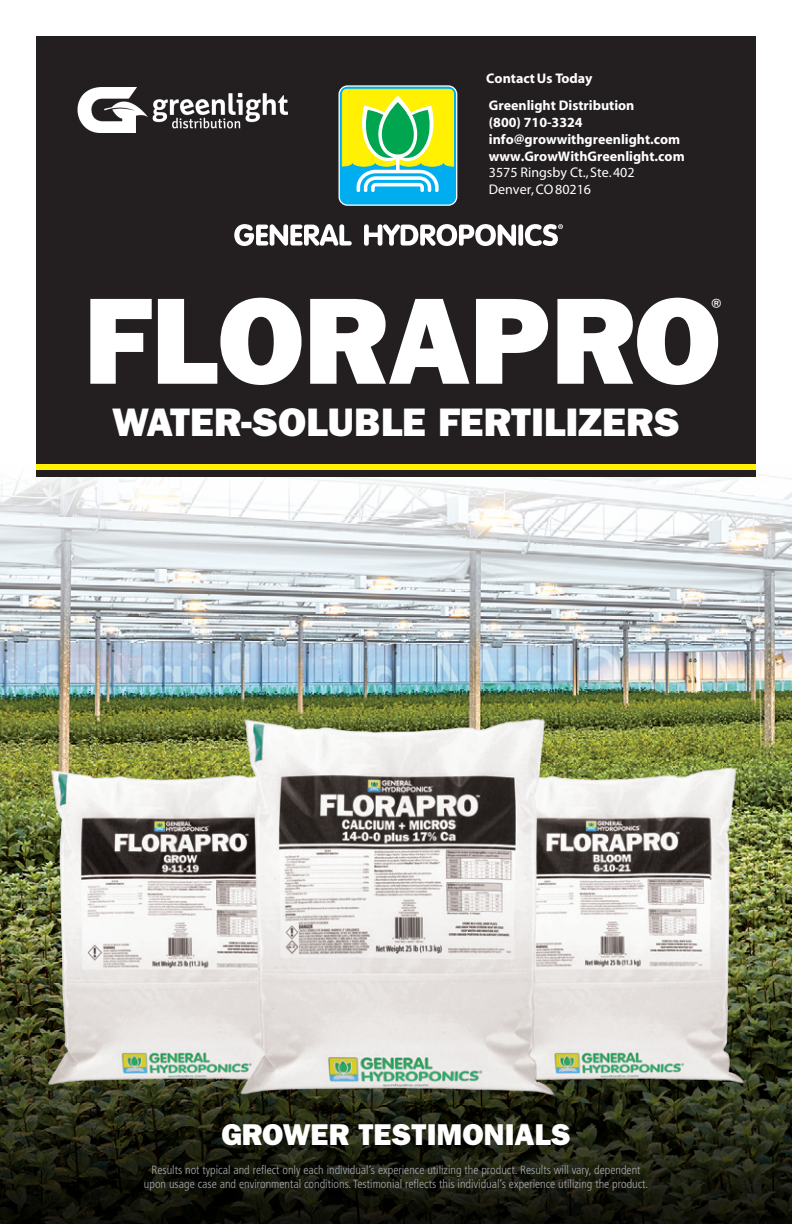
<style>
.page{position:relative;width:792px;height:1224px;background:#fff}
.page>*{position:absolute;margin:0;border:0;box-sizing:border-box;transform-origin:0 0}
.t1{font:800 123.6px "Franklin Gothic";color:#fff}
.t2{font:800 40px "Franklin Gothic";color:#fff}
.t3{font:800 30.2px "Franklin Gothic";color:#fff}
.t4{font:22px "Franklin Gothic";color:#fff}
.t5{font:700 14px/16.8px "Myriad";color:#fff}
.t6{font:14px/16.8px "Myriad";color:#fff}
.t7{font:300 condensed 12px "Frutiger LT Std";color:#a8a9ad}
</style>
<div class="page">
<img style="left:0;top:705px;width:792px;height:149px">
<img style="left:0;top:476px;width:792px;height:229px">
<div style="left:36px;top:456px;width:720px;height:15px;background:#fff101"></div>
<div style="left:36px;top:36px;width:720px;height:427px;background:#231f20"></div>
<div style="left:36px;top:470px;width:720px;height:6px;background:#231f20"></div>
<svg style="left:364px;top:224px;width:152px;height:22px"></svg>
<div style="left:518px;top:224px;width:5px;height:22px;background:#fff;border-radius:2px"></div>
<svg style="left:525px;top:224px;width:38px;height:22px"></svg>
<svg style="left:234px;top:224px;width:118px;height:22px"></svg>
<div style="left:339px;top:85px;width:118px;height:121px;border:3px solid #fff;border-radius:8px"></div>
<div style="left:340px;top:87px;width:116px;height:118px;background:#00aeef;border-radius:8px"></div>
<svg style="left:341px;top:88px;width:113px;height:104px"></svg>
<svg style="left:0;top:854px;width:792px;height:370px;background:#222513"></svg>
<img style="left:37px;top:758px;width:192px;height:340px">
<img style="left:564px;top:758px;width:187px;height:340px">
<img style="left:229px;top:706px;width:335px;height:404px">
<img style="left:77px;top:88px;width:211px;height:44px">
<p class="t5" style="left:486px;top:66px;width:150px;line-height:27px">Contact Us Today<br>Greenlight Distribution</p>
<p class="t5" style="left:489px;top:114px;width:197px">(800) 710-3324 info@growwithgreenlight.com www.GrowWithGreenlight.com</p>
<p class="t6" style="left:489px;top:165px;width:147px">3575 Ringsby Ct., Ste. 402<br>Denver, CO 80216</p>
<p class="t1" style="left:84px;top:269px;width:638px">FLORAPRO</p>
<p class="t2" style="left:112px;top:398px;width:569px">WATER-SOLUBLE FERTILIZERS</p>
<p class="t4" style="left:711px;top:294px;width:18px">®</p>
<p class="t3" style="left:221px;top:1117px;width:351px">GROWER TESTIMONIALS</p>
<p class="t7" style="left:151px;top:1163px;width:491px">Results not typical and reflect only each individual’s experience utilizing the product. Results will vary, dependent</p>
<p class="t7" style="left:144px;top:1177px;width:506px">upon usage case and environmental conditions. Testimonial reflects this individual’s experience utilizing the product.</p>
</div>
